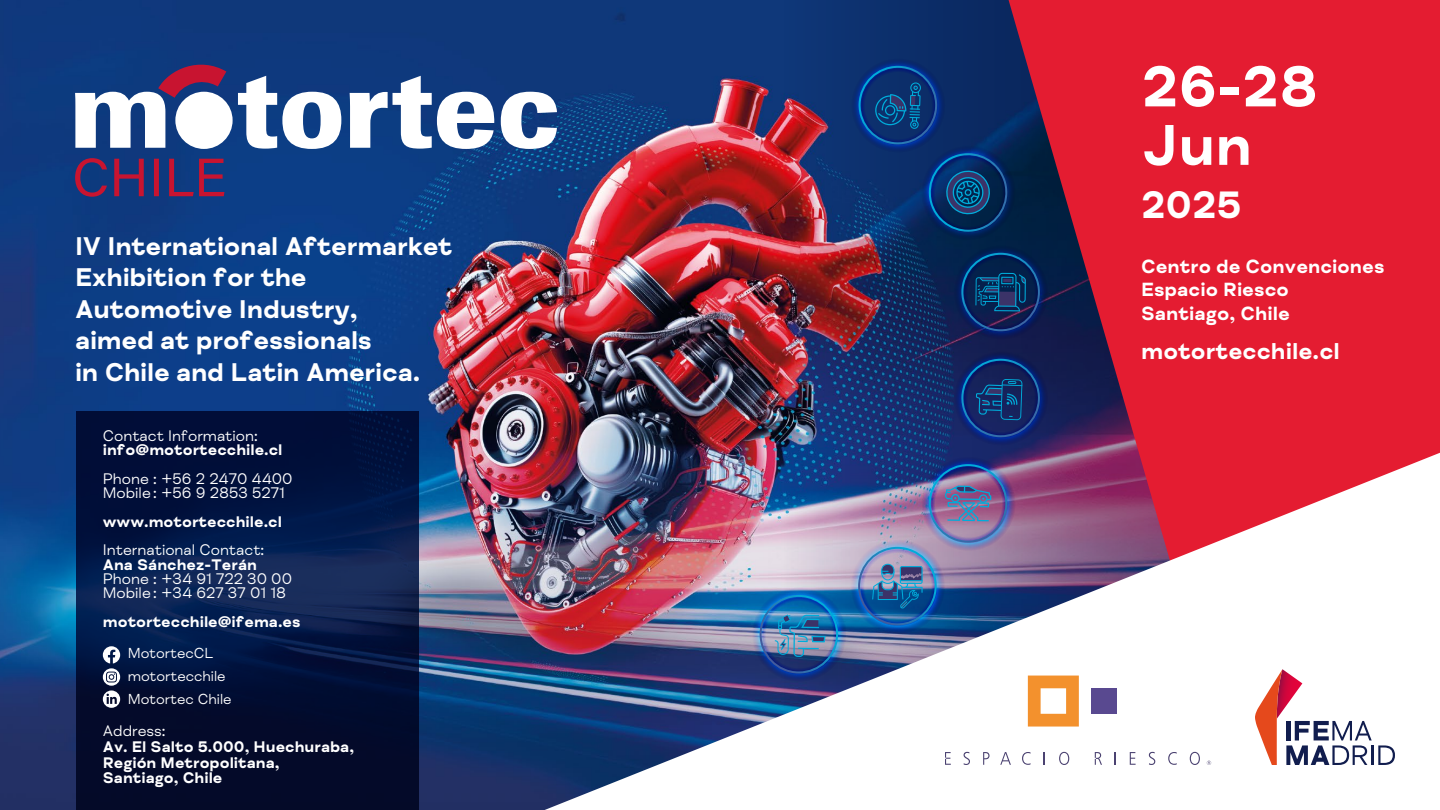
<style>
.page{position:relative;width:1440px;height:810px;background:#fff}
.page>*{position:absolute;margin:0;border:0;box-sizing:border-box;transform-origin:0 0}
.t1{font:700 58.8px/58.5px "FS Meridian";color:#fff}
.t2{font:700 39.08px "FS Meridian";color:#fff}
.t3{font:700 26.25px/31.5px "FS Meridian";letter-spacing:-.01em;color:#fff}
.t4{font:700 23.48px "FS Meridian";color:#fff}
.t5{font:700 19.58px/23.5px "FS Meridian";color:#fff}
.t6{font:700 15.75px/15.8px "FS Meridian";color:#fff}
.t7{font:15.75px/14.2px "FS Meridian";color:#fff}
.t8{font:14.85px/23.2px "FS Meridian";color:#fff}
</style>
<div class="page">
<img style="left:0;top:0;width:779px;height:810px">
<img style="left:779px;top:0;width:230px;height:453px">
<svg style="left:850px;top:57px;width:159px;height:283px;background:#122f66"></svg>
<svg style="left:952px;top:350px;width:57px;height:97px;background:#132d6d"></svg>
<svg style="left:1009px;top:0;width:431px;height:453px;background:#c41c35"></svg>
<div style="left:175px;top:92px;width:58px;height:57px;background:#fff;border-radius:50%"></div>
<svg style="left:75px;top:56px;width:151px;height:92px"></svg>
<svg style="left:238px;top:76px;width:103px;height:73px"></svg>
<svg style="left:350px;top:76px;width:145px;height:73px"></svg>
<svg style="left:501px;top:92px;width:56px;height:57px"></svg>
<svg style="left:75px;top:158px;width:149px;height:39px;background:#442e67"></svg>
<img style="left:545px;top:453px;width:894px;height:357px">
<svg style="left:1255px;top:669px;width:117px;height:96px"></svg>
<hr style="left:1371px;top:745px;width:2px;height:20px;background:#111d4e">
<svg style="left:1378px;top:745px;width:17px;height:20px"></svg>
<svg style="left:1207px;top:761px;width:4px;height:4px"></svg>
<div style="left:1091px;top:688px;width:26px;height:26px;background:#594990"></div>
<svg style="left:964px;top:752px;width:6px;height:13px"></svg>
<svg style="left:983px;top:752px;width:7px;height:13px"></svg>
<svg style="left:1000px;top:752px;width:11px;height:13px"></svg>
<svg style="left:1022px;top:752px;width:9px;height:13px"></svg>
<svg style="left:1044px;top:752px;width:1px;height:13px"></svg>
<svg style="left:1059px;top:752px;width:10px;height:13px"></svg>
<svg style="left:945px;top:752px;width:6px;height:13px"></svg>
<svg style="left:1115px;top:752px;width:1px;height:13px"></svg>
<svg style="left:1130px;top:752px;width:6px;height:13px"></svg>
<svg style="left:1149px;top:752px;width:6px;height:13px"></svg>
<svg style="left:1168px;top:752px;width:9px;height:13px"></svg>
<svg style="left:1190px;top:752px;width:10px;height:13px"></svg>
<svg style="left:1095px;top:752px;width:7px;height:13px"></svg>
<svg style="left:1028px;top:676px;width:51px;height:51px"></svg>
<svg style="left:76px;top:411px;width:343px;height:399px;background:#04133c"></svg>
<svg style="left:103px;top:646px;width:17px;height:62px"></svg>
<h3 class="t3" style="left:75px;top:231px;width:379px">IV International Aftermarket<br>Exhibition for the<br>Automotive Industry,<br>aimed at professionals<br>in Chile and Latin America.</h3>
<p class="t7" style="left:103px;top:429px;width:157px">Contact Information:</p>
<p class="t6" style="left:103px;top:443px;width:181px">info@motortecchile.cl</p>
<p class="t7" style="left:103px;top:472px;width:191px">Phone : +56 2 2470 4400<br>Mobile : +56 9 2853 5271</p>
<p class="t6" style="left:103px;top:514px;width:181px">www.motortecchile.cl</p>
<p class="t7" style="left:103px;top:543px;width:163px">International Contact:</p>
<p class="t6" style="left:103px;top:557px;width:156px">Ana Sánchez-Terán</p>
<p class="t7" style="left:103px;top:572px;width:191px">Phone : +34 91 722 30 00<br>Mobile : +34 627 37 01 18</p>
<p class="t6" style="left:103px;top:614px;width:199px">motortecchile@ifema.es</p>
<p class="t8" style="left:128px;top:642px;width:105px">MotortecCL motortecchile<br>Motortec Chile</p>
<p class="t7" style="left:103px;top:724px;width:64px">Address:</p>
<p class="t6" style="left:103px;top:739px;width:253px">Av. El Salto 5.000, Huechuraba,<br>Región Metropolitana,<br>Santiago, Chile</p>
<h1 class="t1" style="left:1142px;top:58px;width:179px">26-28<br>Jun</h1>
<h2 class="t2" style="left:1141px;top:182px;width:102px">2025</h2>
<p class="t5" style="left:1141px;top:255px;width:245px">Centro de Convenciones<br>Espacio Riesco<br>Santiago, Chile</p>
<h3 class="t4" style="left:1141px;top:337px;width:200px">motortecchile.cl</h3>
</div>
